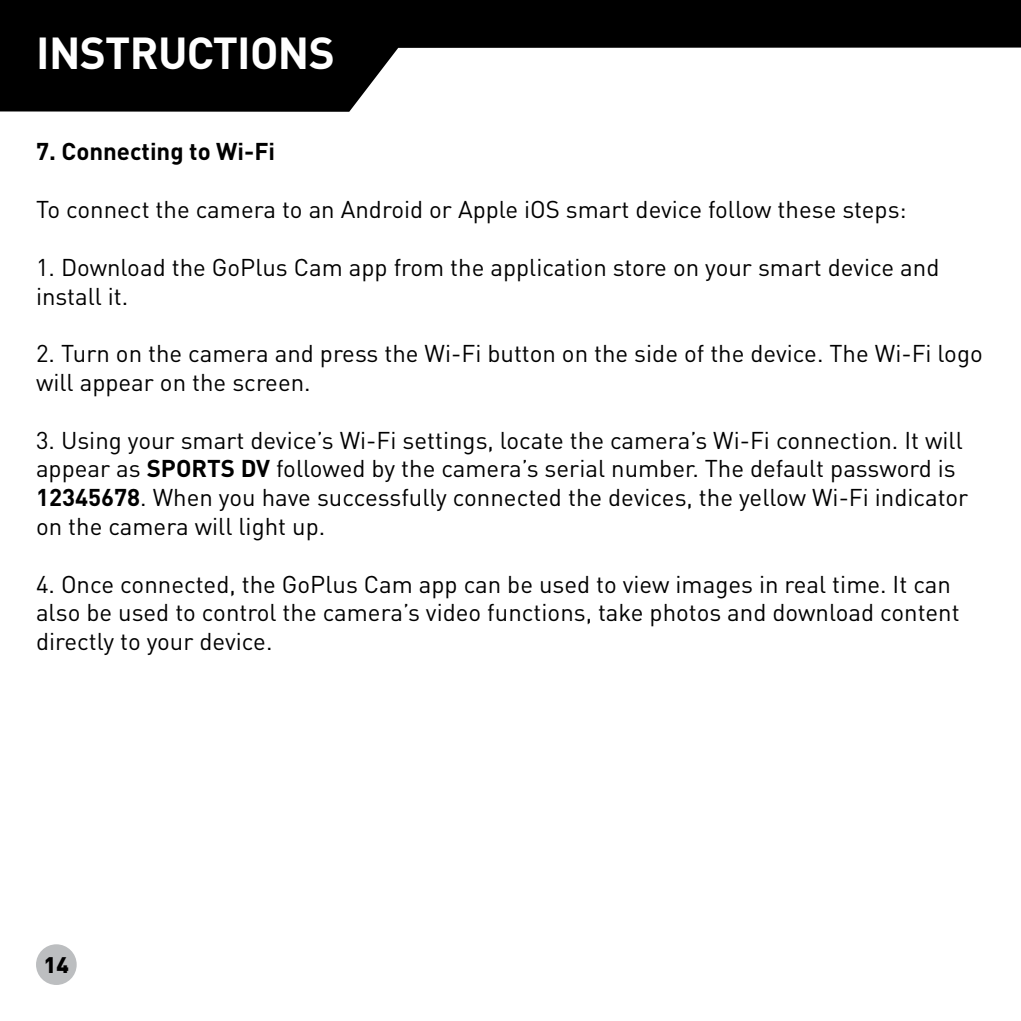
<style>
.page{position:relative;width:1021px;height:1021px;background:#fff}
.page>*{position:absolute;margin:0;border:0;box-sizing:border-box;transform-origin:0 0}
.t1{font:700 44px "DIN Pro";letter-spacing:-.015em;color:#fff}
.t2{font:24px/28.8px "DIN Pro";color:#000}
.t3{font:700 24px "DIN Pro";color:#000}
.t4{font:900 22.4px "DIN Pro";color:#000}
.s1{font-weight:700}
</style>
<div class="page">
<div style="left:36px;top:944px;width:41px;height:40px;background:#bcbec0;border-radius:50%"></div>
<svg style="left:0;top:0;width:1020px;height:112px;fill:#000"></svg>
<h1 class="t1" style="left:36px;top:23px;width:300px">INSTRUCTIONS</h1>
<p class="t3" style="left:36px;top:135px;width:241px">7. Connecting to Wi-Fi</p>
<p class="t2" style="left:36px;top:194px;width:872px">To connect the camera to an Android or Apple iOS smart device follow these steps:</p>
<p class="t2" style="left:36px;top:252px;width:904px">1. Download the GoPlus Cam app from the application store on your smart device and install it.</p>
<p class="t2" style="left:36px;top:338px;width:948px">2. Turn on the camera and press the Wi-Fi button on the side of the device. The Wi-Fi logo will appear on the screen.</p>
<p class="t2" style="left:36px;top:424px;width:933px">3. Using your smart device’s Wi-Fi settings, locate the camera’s Wi-Fi connection. It will appear as <span class="s1">SPORTS DV</span> followed by the camera’s serial number. The default password is <span class="s1">12345678</span>. When you have successfully connected the devices, the yellow Wi-Fi indicator on the camera will light up.</p>
<p class="t2" style="left:36px;top:568px;width:925px">4. Once connected, the GoPlus Cam app can be used to view images in real time. It can also be used to control the camera’s video functions, take photos and download content directly to your device.</p>
<p class="t4" style="left:44px;top:949px;width:26px">14</p>
</div>
